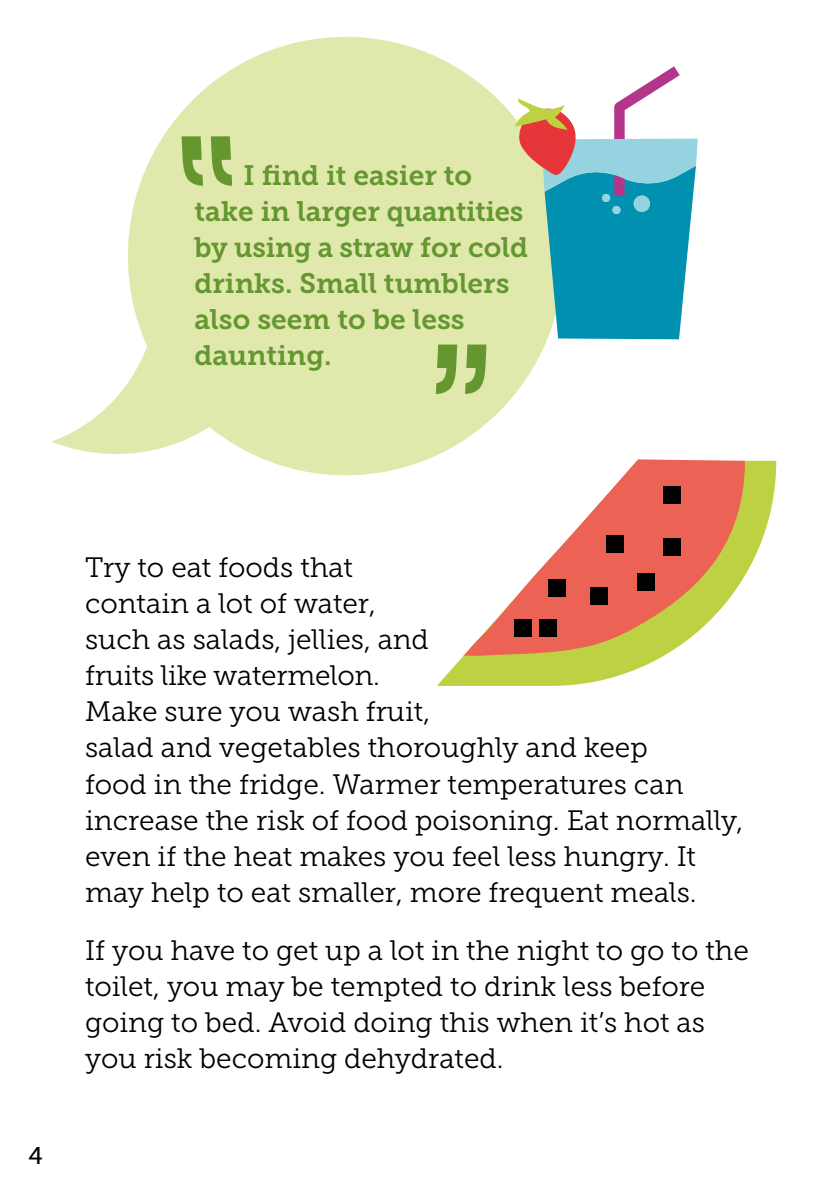
<style>
.page{position:relative;width:840px;height:1191px;background:#fff}
.page>*{position:absolute;margin:0;border:0;box-sizing:border-box;transform-origin:0 0}
.t1{font:28px/36px "Museo Slab 300";color:#000}
.t2{font:28px/36px "Museo Slab 700";color:#649730}
.t3{font:24px "Museo Slab 500";color:#000}
</style>
<div class="page">
<svg style="left:51px;top:37px;width:496px;height:438px;fill:#e0e8ac"></svg>
<svg style="left:514px;top:66px;width:183px;height:273px"></svg>
<svg style="left:435px;top:344px;width:51px;height:50px;background:#97b863"></svg>
<svg style="left:181px;top:136px;width:51px;height:50px;background:#97b863"></svg>
<svg style="left:436px;top:461px;width:339px;height:225px"></svg>
<svg style="left:463px;top:459px;width:281px;height:197px"></svg>
<div style="left:663px;top:487px;width:17px;height:17px;background:#000"></div>
<div style="left:637px;top:573px;width:17px;height:17px;background:#000"></div>
<div style="left:663px;top:539px;width:17px;height:17px;background:#000"></div>
<div style="left:606px;top:535px;width:17px;height:17px;background:#000"></div>
<div style="left:589px;top:587px;width:18px;height:17px;background:#000"></div>
<div style="left:548px;top:580px;width:17px;height:17px;background:#000"></div>
<div style="left:539px;top:619px;width:17px;height:17px;background:#000"></div>
<div style="left:514px;top:619px;width:17px;height:18px;background:#000"></div>
<p class="t2" style="left:194px;top:158px;width:335px;text-indent:49px">I find it easier to take in larger quantities by using a straw for cold drinks. Small tumblers also seem to be less daunting.</p>
<p class="t3" style="left:28px;top:1142px;width:16px">4</p>
<p class="t1" style="left:85px;top:550px;width:659px">Try to eat foods that<br>contain a lot of water,<br>such as salads, jellies, and<br>fruits like watermelon.<br>Make sure you wash fruit,<br>salad and vegetables thoroughly and keep<br>food in the fridge. Warmer temperatures can increase the risk of food poisoning. Eat normally, even if the heat makes you feel less hungry. It may help to eat smaller, more frequent meals.</p>
<p class="t1" style="left:85px;top:932px;width:665px">If you have to get up a lot in the night to go to the toilet, you may be tempted to drink less before going to bed. Avoid doing this when it’s hot as you risk becoming dehydrated.</p>
</div>
